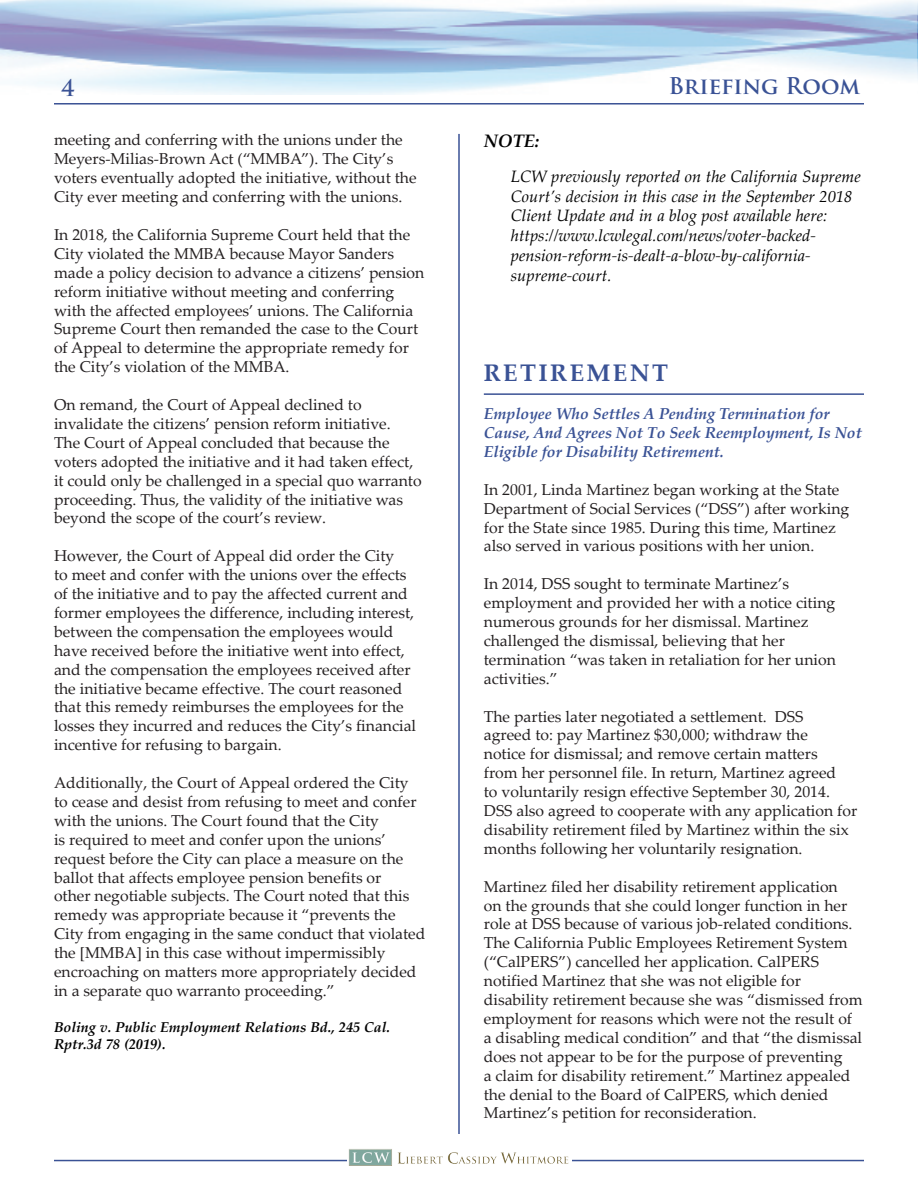
<style>
.page{position:relative;width:918px;height:1188px;background:#fff}
.page>*{position:absolute;margin:0;border:0;box-sizing:border-box;transform-origin:0 0}
.LCW_Category-1_Line{font:700 24px "Palatino Linotype";letter-spacing:.1em;color:#3a5295}
.t1{font:700 22.5px "Trajan Pro";letter-spacing:-.005em;color:#3a5295}
.LCW_Note_Heading__LC{font:italic 700 18px "Palatino Linotype";color:#000}
.LCW_Note_Text__LCW_N{font:italic 16.5px/19.8px "Palatino Linotype";color:#000}
.LCW_Body_Text{font:15.75px/18.9px "Palatino Linotype";color:#231f20}
.LCW_Heading{font:italic 700 15.75px/18.9px "Palatino Linotype";color:#3a5295}
.LCW_Citation__LCW_Ne{font:italic 700 14.25px/17.1px "Palatino Linotype";color:#000}
</style>
<div class="page">
<img style="left:0;top:0;width:918px;height:95px">
<hr style="left:54px;top:103px;width:810px;height:2px;background:#3a5295">
<hr style="left:54px;top:1160px;width:810px;height:1px;background:#3a5295">
<img style="left:349px;top:1149px;width:221px;height:17px">
<hr style="left:484px;top:393px;width:380px;height:2px;background:#3a5295">
<hr style="left:458px;top:134px;width:2px;height:1000px;background:#3a5295">
<h2 class="t1" style="left:61px;top:74px;width:15px">4</h2>
<h2 class="t1" style="left:669px;top:71px;width:193px">Briefing Room</h2>
<p class="LCW_Body_Text" style="left:54px;top:130px;width:364px">meeting and conferring with the unions under the Meyers-Milias-Brown Act (“MMBA”). The City’s voters eventually adopted the initiative, without the City ever meeting and conferring with the unions.</p>
<p class="LCW_Body_Text" style="left:54px;top:225px;width:372px">In 2018, the California Supreme Court held that the City violated the MMBA because Mayor Sanders made a policy decision to advance a citizens’ pension reform initiative without meeting and conferring with the affected employees’ unions. The California Supreme Court then remanded the case to the Court of Appeal to determine the appropriate remedy for the City’s violation of the MMBA.</p>
<p class="LCW_Body_Text" style="left:54px;top:395px;width:369px">On remand, the Court of Appeal declined to invalidate the citizens’ pension reform initiative.<br>The Court of Appeal concluded that because the voters adopted the initiative and it had taken effect, it could only be challenged in a special quo warranto proceeding. Thus, the validity of the initiative was beyond the scope of the court’s review.</p>
<p class="LCW_Body_Text" style="left:54px;top:546px;width:364px">However, the Court of Appeal did order the City<br>to meet and confer with the unions over the effects of the initiative and to pay the affected current and former employees the difference, including interest, between the compensation the employees would have received before the initiative went into effect, and the compensation the employees received after the initiative became effective. The court reasoned that this remedy reimburses the employees for the losses they incurred and reduces the City’s financial incentive for refusing to bargain.</p>
<p class="LCW_Body_Text" style="left:54px;top:773px;width:373px">Additionally, the Court of Appeal ordered the City to cease and desist from refusing to meet and confer with the unions. The Court found that the City<br>is required to meet and confer upon the unions’ request before the City can place a measure on the ballot that affects employee pension benefits or<br>other negotiable subjects. The Court noted that this remedy was appropriate because it “prevents the City from engaging in the same conduct that violated the [MMBA] in this case without impermissibly encroaching on matters more appropriately decided in a separate quo warranto proceeding.”</p>
<p class="LCW_Citation__LCW_Ne" style="left:54px;top:1018px;width:338px">Boling v. Public Employment Relations Bd., 245 Cal.<br>Rptr.3d 78 (2019).</p>
<p class="LCW_Note_Heading__LC" style="left:484px;top:128px;width:57px">NOTE:</p>
<p class="LCW_Note_Text__LCW_N" style="left:511px;top:166px;width:351px">LCW previously reported on the California Supreme Court’s decision in this case in the September 2018<br>Client Update and in a blog post available here: https://www.lcwlegal.com/news/voter-backed&shy;pension-reform-is-dealt-a-blow-by-california&shy;supreme-court.</p>
<p class="LCW_Category-1_Line" style="left:484px;top:356px;width:186px">RETIREMENT</p>
<p class="LCW_Heading" style="left:484px;top:404px;width:380px">Employee Who Settles A Pending Termination for<br>Cause, And Agrees Not To Seek Reemployment, Is Not<br>Eligible for Disability Retirement.</p>
<p class="LCW_Body_Text" style="left:484px;top:479px;width:367px">In 2001, Linda Martinez began working at the State Department of Social Services (“DSS”) after working for the State since 1985. During this time, Martinez also served in various positions with her union.</p>
<p class="LCW_Body_Text" style="left:484px;top:574px;width:354px">In 2014, DSS sought to terminate Martinez’s employment and provided her with a notice citing numerous grounds for her dismissal. Martinez challenged the dismissal, believing that her termination “was taken in retaliation for her union activities.”</p>
<p class="LCW_Body_Text" style="left:484px;top:706px;width:375px">The parties later negotiated a settlement. DSS<br>agreed to: pay Martinez $30,000; withdraw the<br>notice for dismissal; and remove certain matters<br>from her personnel file. In return, Martinez agreed<br>to voluntarily resign effective September 30, 2014.<br>DSS also agreed to cooperate with any application for disability retirement filed by Martinez within the six months following her voluntarily resignation.</p>
<p class="LCW_Body_Text" style="left:484px;top:876px;width:380px">Martinez filed her disability retirement application<br>on the grounds that she could longer function in her role at DSS because of various job-related conditions.<br>The California Public Employees Retirement System (“CalPERS”) cancelled her application. CalPERS notified Martinez that she was not eligible for disability retirement because she was “dismissed from employment for reasons which were not the result of a disabling medical condition” and that “the dismissal does not appear to be for the purpose of preventing<br>a claim for disability retirement.” Martinez appealed the denial to the Board of CalPERS, which denied Martinez’s petition for reconsideration.</p>
</div>
